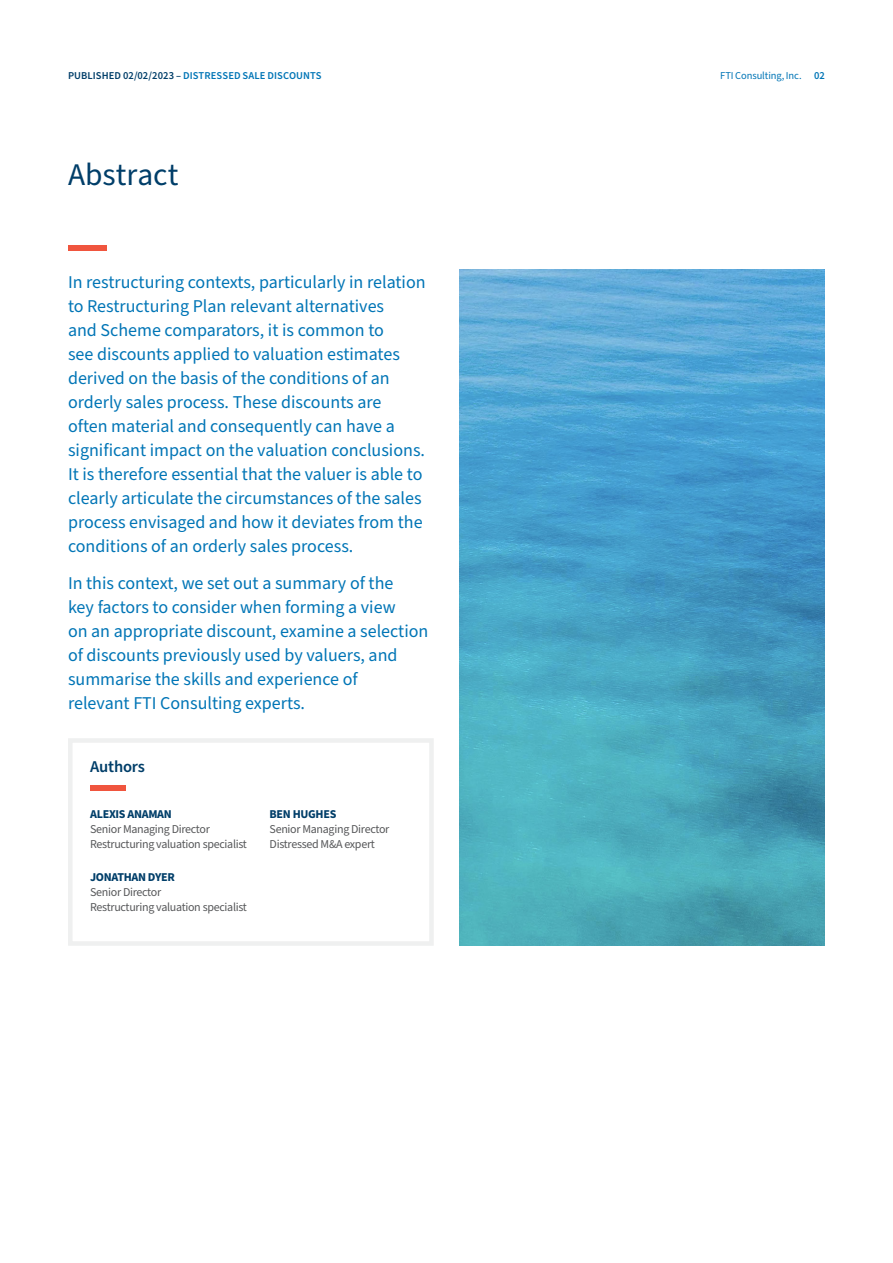
<style>
.page{position:relative;width:893px;height:1263px;background:#fff}
.page>*{position:absolute;margin:0;border:0;box-sizing:border-box;transform-origin:0 0}
.Subtitle{font:31.5px "Source Sans Pro";color:#003e69}
.Body_Copy{font:18px/24px "Source Sans Pro";color:#0075b6}
.Body_Copy-2{font:600 16.5px "Source Sans Pro";letter-spacing:-.01em;color:#003e69}
.Bio_details{font:12px "Source Sans Pro";letter-spacing:-.025em;color:#57585a}
.Bio_Name{font:700 12px "Source Sans Pro";letter-spacing:-.025em;color:#003e69}
.Running_head_dark_bl{font:600 10.5px "Source Sans Pro";letter-spacing:.01em;color:#0075b6}
.Boilerplate{font:10.5px "Source Sans Pro";letter-spacing:-.01em;color:#0075b6}
.Report_Label{font:600 10.5px "Source Sans Pro";color:#0075b6}
.s1{color:#003e69}
</style>
<div class="page">
<div style="left:68px;top:245px;width:39px;height:5px;background:#f0553e"></div>
<div style="left:68px;top:738px;width:366px;height:208px;border:4px solid #eff0f0"></div>
<div style="left:90px;top:786px;width:36px;height:5px;background:#f0553e"></div>
<img style="left:459px;top:270px;width:366px;height:676px">
<p class="Boilerplate" style="left:720px;top:68px;width:83px">FTI Consulting, Inc.</p>
<p class="Running_head_dark_bl" style="left:68px;top:68px;width:255px"><span class="s1">PUBLISHED 02/02/2023 –</span> DISTRESSED SALE DISCOUNTS</p>
<p class="Report_Label" style="left:814px;top:68px;width:12px">02</p>
<p class="Subtitle" style="left:68px;top:154px;width:112px">Abstract</p>
<p class="Body_Copy" style="left:68px;top:271px;width:359px">In restructuring contexts, particularly in relation to Restructuring Plan relevant alternatives<br>and Scheme comparators, it is common to<br>see discounts applied to valuation estimates derived on the basis of the conditions of an orderly sales process. These discounts are often material and consequently can have a significant impact on the valuation conclusions.<br>It is therefore essential that the valuer is able to clearly articulate the circumstances of the sales process envisaged and how it deviates from the conditions of an orderly sales process.</p>
<p class="Body_Copy" style="left:68px;top:571px;width:362px">In this context, we set out a summary of the<br>key factors to consider when forming a view<br>on an appropriate discount, examine a selection of discounts previously used by valuers, and summarise the skills and experience of<br>relevant FTI Consulting experts.</p>
<p class="Body_Copy-2" style="left:90px;top:755px;width:56px">Authors</p>
<p class="Bio_Name" style="left:90px;top:806px;width:83px">ALEXIS ANAMAN</p>
<p class="Bio_details" style="left:90px;top:821px;width:121px">Senior Managing Director</p>
<p class="Bio_details" style="left:90px;top:836px;width:158px">Restructuring valuation specialist</p>
<p class="Bio_Name" style="left:90px;top:869px;width:86px">JONATHAN DYER</p>
<p class="Bio_details" style="left:90px;top:884px;width:73px">Senior Director</p>
<p class="Bio_details" style="left:90px;top:899px;width:158px">Restructuring valuation specialist</p>
<p class="Bio_Name" style="left:270px;top:806px;width:68px">BEN HUGHES</p>
<p class="Bio_details" style="left:270px;top:821px;width:121px">Senior Managing Director</p>
<p class="Bio_details" style="left:270px;top:836px;width:107px">Distressed M&amp;A expert</p>
</div>
